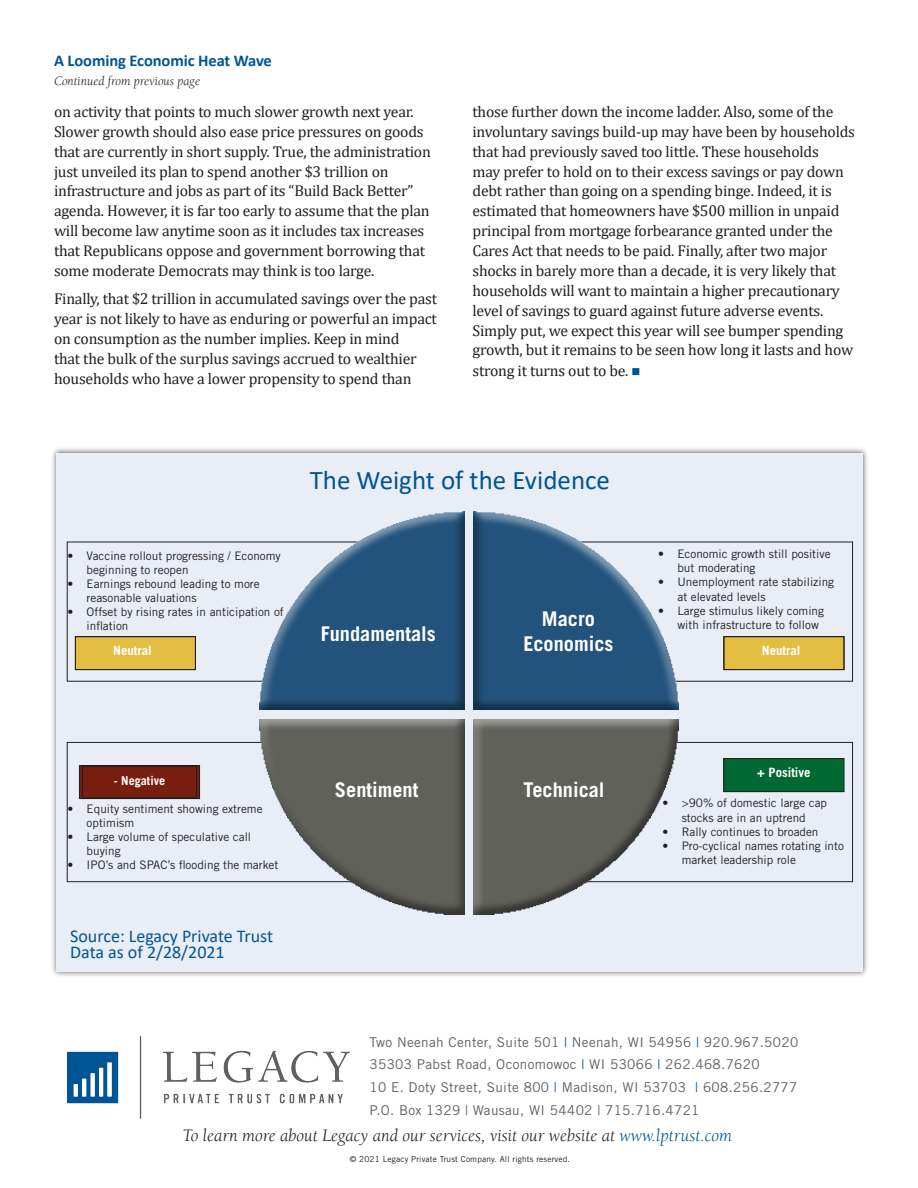
<style>
.page{position:relative;width:918px;height:1188px;background:#fff}
.page>*{position:absolute;margin:0;border:0;box-sizing:border-box;transform-origin:0 0}
.t1{font:27px "Calibri";color:#005594}
.t2{font:700 20.25px "Trade Gothic LT Std";color:#fff}
.back_contact_info{font:italic 18px "Berkeley Std";color:#231f20}
.t3{font:18px "Calibri";color:#005594}
.subhead_11_13_75_lea{font:700 16.5px "Calibri";letter-spacing:-.005em;color:#005594}
.body_10_5_13_25__-10{font:15.75px/20px "Cambria";letter-spacing:-.015em;color:#231f20}
.back_address{font:13.5px "Trade Gothic LT Std";letter-spacing:.025em;color:#5f5f62}
.continued_left{font:italic 13.2px "Berkeley Std";color:#231f20}
.t4{font:700 12.9px "Trade Gothic LT Std";color:#fff}
.t5{font:700 12.15px "Trade Gothic LT Std";color:#fff}
.t6{font:11.7px/14.1px "Trade Gothic LT Std";color:#231f20}
.back_copyright_cutli{font:8.25px "Trade Gothic LT Std";letter-spacing:.02em;color:#231f20}
.s1{color:#005594}
</style>
<div class="page">
<div style="left:51px;top:447px;width:818px;height:531px;background:#231f20;opacity:.75"></div>
<div style="left:57px;top:453px;width:806px;height:519px;background:#e9edf5"></div>
<div style="left:544px;top:742px;width:309px;height:140px;border:1px solid #231f20"></div>
<div style="left:67px;top:742px;width:309px;height:140px;border:1px solid #231f20"></div>
<div style="left:544px;top:542px;width:309px;height:140px;border:1px solid #231f20"></div>
<div style="left:67px;top:542px;width:309px;height:140px;border:1px solid #231f20"></div>
<div style="left:259px;top:510px;width:207px;height:202px;background:#231f20;opacity:.5"></div>
<div style="left:473px;top:510px;width:207px;height:202px;background:#231f20;opacity:.5"></div>
<div style="left:259px;top:717px;width:207px;height:92px;background:#fff;opacity:.5"></div>
<div style="left:265px;top:717px;width:201px;height:198px;background:#231f20;opacity:.5"></div>
<div style="left:474px;top:717px;width:205px;height:198px;background:#231f20;opacity:.5"></div>
<div style="left:75px;top:637px;width:120px;height:33px;background:#e4be43"></div>
<div style="left:75px;top:636px;width:121px;height:34px;border:1px solid #231f20"></div>
<div style="left:724px;top:637px;width:120px;height:33px;background:#e4be43"></div>
<div style="left:724px;top:636px;width:120px;height:34px;border:1px solid #231f20"></div>
<div style="left:724px;top:759px;width:120px;height:33px;background:#006833"></div>
<div style="left:724px;top:758px;width:120px;height:34px;border:1px solid #231f20"></div>
<div style="left:82px;top:766px;width:115px;height:32px;background:#791d0e"></div>
<div style="left:82px;top:766px;width:115px;height:32px;border:1px solid #231f20"></div>
<div style="left:79px;top:765px;width:121px;height:34px;border:1px solid #231f20"></div>
<img style="left:68px;top:1037px;width:281px;height:82px">
<p class="subhead_11_13_75_lea" style="left:54px;top:49px;width:219px">A Looming Economic Heat Wave</p>
<p class="continued_left" style="left:54px;top:74px;width:148px">Continued from previous page</p>
<p class="body_10_5_13_25__-10" style="left:54px;top:102px;width:378px">on activity that points to much slower growth next year.<br>Slower growth should also ease price pressures on goods that are currently in short supply. True, the administration just unveiled its plan to spend another $3 trillion on infrastructure and jobs as part of its “Build Back Better” agenda. However, it is far too early to assume that the plan will become law anytime soon as it includes tax increases that Republicans oppose and government borrowing that some moderate Democrats may think is too large.</p>
<p class="body_10_5_13_25__-10" style="left:54px;top:289px;width:384px">Finally, that $2 trillion in accumulated savings over the past year is not likely to have as enduring or powerful an impact on consumption as the number implies. Keep in mind<br>that the bulk of the surplus savings accrued to wealthier households who have a lower propensity to spend than</p>
<p class="body_10_5_13_25__-10" style="left:472px;top:101px;width:384px">those further down the income ladder. Also, some of the involuntary savings build-up may have been by households that had previously saved too little. These households<br>may prefer to hold on to their excess savings or pay down debt rather than going on a spending binge. Indeed, it is estimated that homeowners have $500 million in unpaid principal from mortgage forbearance granted under the Cares Act that needs to be paid. Finally, after two major shocks in barely more than a decade, it is very likely that households will want to maintain a higher precautionary level of savings to guard against future adverse events.<br>Simply put, we expect this year will see bumper spending growth, but it remains to be seen how long it lasts and how strong it turns out to be. <span class="s1">■</span></p>
<p class="t1" style="left:310px;top:461px;width:302px">The Weight of the Evidence</p>
<p class="t6" style="left:677px;top:547px;width:155px;text-indent:-19px">• Economic growth still positive but moderating</p>
<p class="t6" style="left:677px;top:575px;width:158px;text-indent:-19px">• Unemployment rate stabilizing at elevated levels</p>
<p class="t6" style="left:677px;top:603px;width:148px;text-indent:-19px">• Large stimulus likely coming with infrastructure to follow</p>
<p class="t6" style="left:87px;top:548px;width:196px;text-indent:-19px">• Vaccine rollout progressing / Economy beginning to reopen</p>
<p class="t6" style="left:87px;top:577px;width:175px;text-indent:-19px">• Earnings rebound leading to more reasonable valuations</p>
<p class="t6" style="left:87px;top:605px;width:199px;text-indent:-19px">• Offset by rising rates in anticipation of inflation</p>
<p class="t2" style="left:542px;top:607px;width:55px">Macro</p>
<p class="t2" style="left:523px;top:631px;width:92px">Economics</p>
<p class="t2" style="left:321px;top:621px;width:117px">Fundamentals</p>
<p class="t4" style="left:113px;top:643px;width:40px">Neutral</p>
<p class="t4" style="left:762px;top:643px;width:40px">Neutral</p>
<p class="t5" style="left:114px;top:773px;width:53px">- Negative</p>
<p class="t6" style="left:87px;top:802px;width:177px;text-indent:-19px">• Equity sentiment showing extreme optimism</p>
<p class="t6" style="left:87px;top:830px;width:166px;text-indent:-19px">• Large volume of speculative call buying</p>
<p class="t6" style="left:67px;top:858px;width:212px">• IPO’s and SPAC’s flooding the market</p>
<p class="t3" style="left:70px;top:924px;width:204px">Source: Legacy Private Trust</p>
<p class="t3" style="left:70px;top:940px;width:156px">Data as of 2/28/2021</p>
<p class="t2" style="left:335px;top:777px;width:85px">Sentiment</p>
<p class="t2" style="left:523px;top:777px;width:83px">Technical</p>
<p class="t4" style="left:757px;top:765px;width:55px">+ Positive</p>
<p class="t6" style="left:662px;top:796px;width:166px;text-align:center">• &gt;90% of domestic large cap stocks are in an uptrend</p>
<p class="t6" style="left:662px;top:824px;width:158px">• Rally continues to broaden</p>
<p class="t6" style="left:682px;top:838px;width:164px;text-indent:-19px">• Pro-cyclical names rotating into market leadership role</p>
<p class="back_address" style="left:370px;top:1034px;width:430px">Two Neenah Center, Suite 501 <span class="s1">|</span> Neenah, WI 54956 <span class="s1">|</span> 920.967.5020</p>
<p class="back_address" style="left:370px;top:1056px;width:392px">35303 Pabst Road, Oconomowoc <span class="s1">|</span> WI 53066 <span class="s1">|</span> 262.468.7620</p>
<p class="back_address" style="left:370px;top:1079px;width:429px">10 E. Doty Street, Suite 800 <span class="s1">|</span> Madison, WI 53703 <span class="s1">|</span> 608.256.2777</p>
<p class="back_address" style="left:370px;top:1102px;width:332px">P.O. Box 1329 | Wausau, WI 54402 | 715.716.4721</p>
<p class="back_contact_info" style="left:182px;top:1126px;width:551px">To learn more about Legacy and our services, visit our website at <span class="s1">www.lptrust.com</span></p>
<p class="back_copyright_cutli" style="left:350px;top:1154px;width:222px">© 2021 Legacy Private Trust Company. All rights reserved.</p>
</div>
